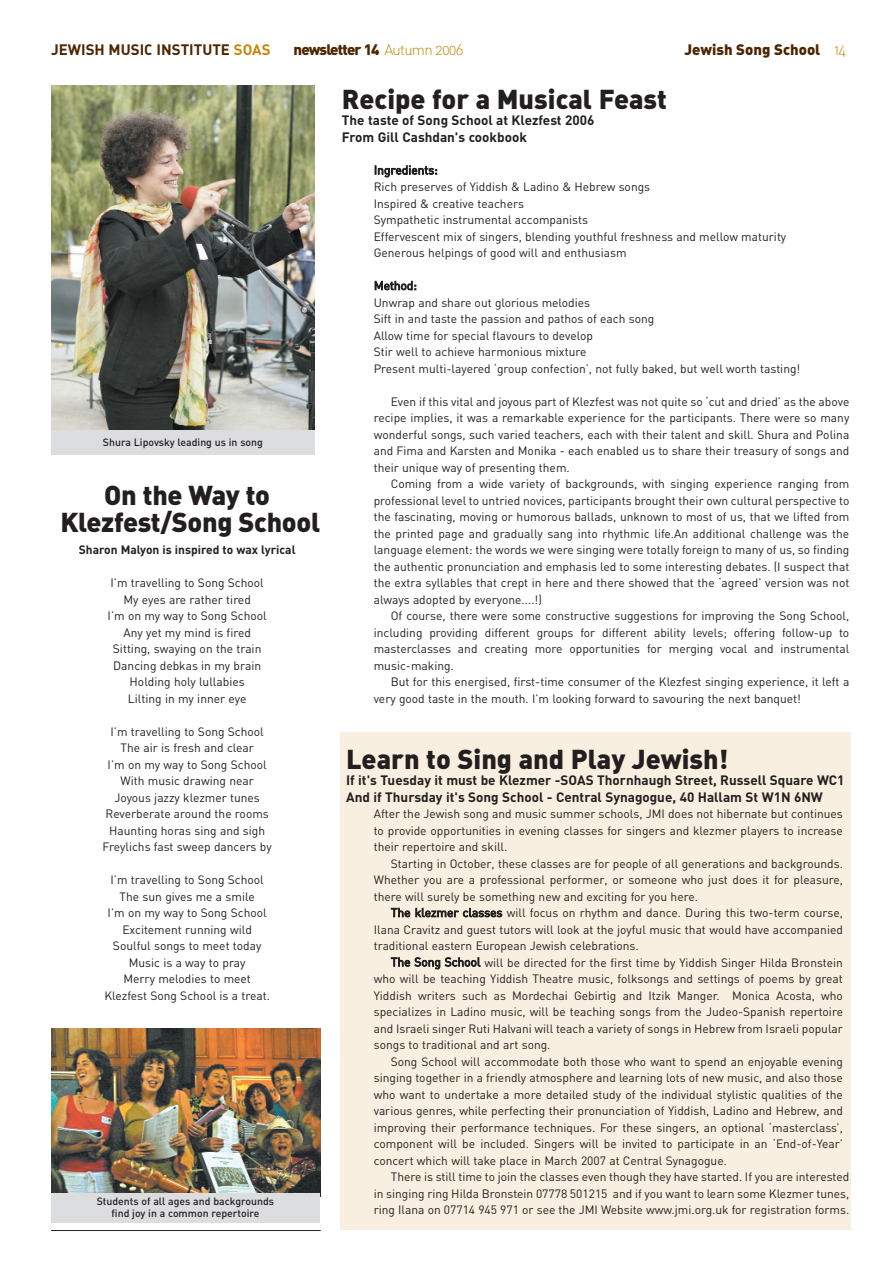
<style>
.page{position:relative;width:893px;height:1263px;background:#fff}
.page>*{position:absolute;margin:0;border:0;box-sizing:border-box;transform-origin:0 0}
.t1{font:27px/27px "DIN Black Alternate";color:#231f20;text-align:center}
.t2{font:15px "DIN Bold Alternate";color:#4d2500}
.t3{font:900 15px "DIN";letter-spacing:-.055em;color:#4d2500}
.t4{font:15px "DIN Black Alternate";color:#4d2500}
.t5{font:700 13.5px/16.5px "DIN";color:#231f20}
.t6{font:12px/16.5px "DIN";color:#231f20;text-align:justify}
.t7{font:700 12px "DIN";color:#231f20}
.t8{font:500 10.5px/12px "DIN";color:#231f20;text-align:center}
.s1{color:#c7870e}
.s2{font-family:"DIN Light Alternate";font-weight:400;color:#c7870e}
.s3{font-family:"DIN Light Alternate";color:#c7870e}
</style>
<div class="page">
<hr style="left:51px;top:1230px;width:270px;height:1px;background:#231f20">
<div style="left:340px;top:732px;width:510px;height:498px;background:#f9efe0"></div>
<img style="left:51px;top:85px;width:264px;height:346px">
<img style="left:51px;top:1029px;width:269px;height:165px">
<div style="left:51px;top:1194px;width:269px;height:29px;background:#dcdddf"></div>
<div style="left:51px;top:431px;width:264px;height:24px;background:#dcdddf"></div>
<p class="t2" style="left:51px;top:44px;width:221px">JEWISH MUSIC INSTITUTE <span class="s1">SOAS</span></p>
<p class="t3" style="left:293px;top:44px;width:172px">newsletter 14 <span class="s2">Autumn 2006</span></p>
<p class="t4" style="left:684px;top:44px;width:163px">Jewish Song School <span class="s3">14</span></p>
<h1 class="t1" style="left:342px;top:88px;width:326px">Recipe for a Musical Feast</h1>
<p class="t5" style="left:342px;top:113px;width:254px">The taste of Song School at Klezfest 2006<br>From Gill Cashdan's cookbook</p>
<p class="t6" style="left:374px;top:163px;width:414px;text-align:left">Ingredients:<br>Rich preserves of Yiddish &amp; Ladino &amp; Hebrew songs<br>Inspired &amp; creative teachers<br>Sympathetic instrumental accompanists<br>Effervescent mix of singers, blending youthful freshness and mellow maturity Generous helpings of good will and enthusiasm</p>
<p class="t6" style="left:374px;top:279px;width:428px;text-align:left">Method:<br>Unwrap and share out glorious melodies<br>Sift in and taste the passion and pathos of each song<br>Allow time for special flavours to develop<br>Stir well to achieve harmonious mixture<br>Present multi-layered ‘group confection’, not fully baked, but well worth tasting!</p>
<p class="t6" style="left:374px;top:394px;width:477px;text-indent:17px">Even if this vital and joyous part of Klezfest was not quite so ‘cut and dried’ as the above recipe implies, it was a remarkable experience for the participants. There were so many wonderful songs, such varied teachers, each with their talent and skill. Shura and Polina and Fima and Karsten and Monika - each enabled us to share their treasury of songs and their unique way of presenting them.</p>
<p class="t6" style="left:374px;top:477px;width:477px;text-indent:17px">Coming from a wide variety of backgrounds, with singing experience ranging from professional level to untried novices, participants brought their own cultural perspective to the fascinating, moving or humorous ballads, unknown to most of us, that we lifted from the printed page and gradually sang into rhythmic life.An additional challenge was the language element: the words we were singing were totally foreign to many of us, so finding the authentic pronunciation and emphasis led to some interesting debates. (I suspect that the extra syllables that crept in here and there showed that the ‘agreed’ version was not always adopted by everyone....!)</p>
<p class="t6" style="left:374px;top:609px;width:477px;text-indent:17px">Of course, there were some constructive suggestions for improving the Song School, including providing different groups for different ability levels; offering follow-up to masterclasses and creating more opportunities for merging vocal and instrumental music-making.</p>
<p class="t6" style="left:374px;top:675px;width:477px;text-indent:17px">But for this energised, first-time consumer of the Klezfest singing experience, it left a very good taste in the mouth. I’m looking forward to savouring the next banquet!</p>
<p class="t8" style="left:103px;top:437px;width:161px">Shura Lipovsky leading us in song</p>
<h1 class="t1" style="left:60px;top:484px;width:261px">On the Way to<br>Klezfest/Song School</h1>
<p class="t7" style="left:79px;top:545px;width:218px">Sharon Malyon is inspired to wax lyrical</p>
<p class="t6" style="left:108px;top:576px;width:161px;text-align:center">I’m travelling to Song School<br>My eyes are rather tired<br>I’m on my way to Song School<br>Any yet my mind is fired<br>Sitting, swaying on the train<br>Dancing debkas in my brain<br>Holding holy lullabies<br>Lilting in my inner eye</p>
<p class="t6" style="left:103px;top:724px;width:171px;text-align:center">I’m travelling to Song School<br>The air is fresh and clear<br>I’m on my way to Song School<br>With music drawing near<br>Joyous jazzy klezmer tunes<br>Reverberate around the rooms<br>Haunting horas sing and sigh<br>Freylichs fast sweep dancers by</p>
<p class="t6" style="left:104px;top:873px;width:167px;text-align:center">I’m travelling to Song School<br>The sun gives me a smile<br>I’m on my way to Song School<br>Excitement running wild<br>Soulful songs to meet today<br>Music is a way to pray<br>Merry melodies to meet<br>Klezfest Song School is a treat.</p>
<h1 class="t1" style="left:346px;top:748px;width:384px">Learn to Sing and Play Jewish!</h1>
<p class="t5" style="left:346px;top:773px;width:500px">If it's Tuesday it must be Klezmer -SOAS Thornhaugh Street, Russell Square WC1<br>And if Thursday it's Song School - Central Synagogue, 40 Hallam St W1N 6NW</p>
<p class="t6" style="left:374px;top:807px;width:470px">After the Jewish song and music summer schools, JMI does not hibernate but continues to provide opportunities in evening classes for singers and klezmer players to increase their repertoire and skill.</p>
<p class="t6" style="left:374px;top:856px;width:470px;text-indent:17px">Starting in October, these classes are for people of all generations and backgrounds.<br>Whether you are a professional performer, or someone who just does it for pleasure, there will surely be something new and exciting for you here.</p>
<p class="t6" style="left:374px;top:906px;width:470px;text-indent:17px">The klezmer classes will focus on rhythm and dance. During this two-term course, Ilana Cravitz and guest tutors will look at the joyful music that would have accompanied traditional eastern European Jewish celebrations.</p>
<p class="t6" style="left:374px;top:955px;width:471px;text-indent:17px">The Song School will be directed for the first time by Yiddish Singer Hilda Bronstein who will be teaching Yiddish Theatre music, folksongs and settings of poems by great Yiddish writers such as Mordechai Gebirtig and Itzik Manger. Monica Acosta, who specializes in Ladino music, will be teaching songs from the Judeo-Spanish repertoire and Israeli singer Ruti Halvani will teach a variety of songs in Hebrew from Israeli popular songs to traditional and art song.</p>
<p class="t6" style="left:374px;top:1054px;width:470px;text-indent:17px">Song School will accommodate both those who want to spend an enjoyable evening singing together in a friendly atmosphere and learning lots of new music, and also those who want to undertake a more detailed study of the individual stylistic qualities of the various genres, while perfecting their pronunciation of Yiddish, Ladino and Hebrew, and improving their performance techniques. For these singers, an optional ‘masterclass’, component will be included. Singers will be invited to participate in an ‘End-of-Year’ concert which will take place in March 2007 at Central Synagogue.</p>
<p class="t6" style="left:374px;top:1170px;width:477px;text-indent:17px">There is still time to join the classes even though they have started. If you are interested in singing ring Hilda Bronstein 07778 501215 and if you want to learn some Klezmer tunes, ring Ilana on 07714 945 971 or see the JMI Website www.jmi.org.uk for registration forms.</p>
<p class="t8" style="left:97px;top:1197px;width:179px">Students of all ages and backgrounds find joy in a common repertoire</p>
</div>
